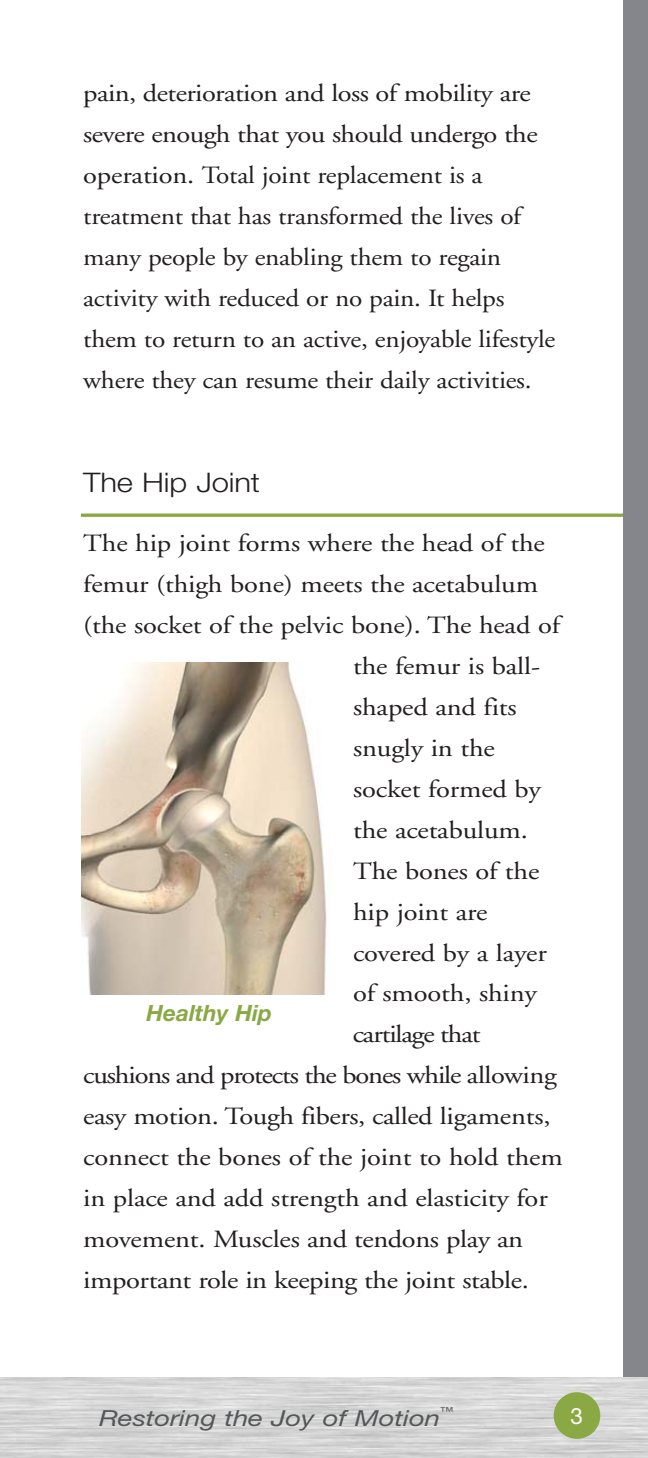
<style>
.page{position:relative;width:648px;height:1458px;background:#fff}
.page>*{position:absolute;margin:0;border:0;box-sizing:border-box;transform-origin:0 0}
.t1{font:300 27px "Helvetica Neue";letter-spacing:-.005em;color:#231f20;scale:1.15 1}
.t2{font:24.75px/40.9px "Adobe Garamond";letter-spacing:-.01em;color:#231f20;scale:1.15 1}
.t3{font:24.75px "Adobe Garamond";letter-spacing:-.04em;color:#231f20;scale:1.15 1}
.t4{font:italic 700 22.5px "Helvetica Neue";color:#8aa944}
.t5{font:22.5px "Helvetica Neue";color:#fff}
.t6{font:italic 22.05px "Helvetica Neue";letter-spacing:-.005em;color:#545859;scale:1.25 1}
.t7{font:italic 11.03px "Helvetica Neue";color:#545859;scale:1.25 1}
</style>
<div class="page">
<hr style="left:81px;top:514px;width:549px;height:3px;background:#8aa944">
<div style="left:624px;top:0;width:24px;height:1458px;background:#84868c"></div>
<img style="left:0;top:1377px;width:648px;height:81px">
<div style="left:554px;top:1392px;width:46px;height:47px;background:#8aa944;border-radius:50%"></div>
<img style="left:81px;top:662px;width:246px;height:333px">
<p class="t2" style="left:83px;top:75px;width:412px">pain, deterioration and loss of mobility are severe enough that you should undergo the operation. Total joint replacement is a treatment that has transformed the lives of many people by enabling them to regain activity with reduced or no pain. It helps them to return to an active, enjoyable lifestyle where they can resume their daily activities.</p>
<p class="t1" style="left:83px;top:473px;width:155px">The Hip Joint</p>
<p class="t2" style="left:83px;top:525px;width:403px">The hip joint forms where the head of the</p>
<p class="t2" style="left:83px;top:566px;width:397px">femur (thigh bone) meets the acetabulum</p>
<p class="t2" style="left:83px;top:607px;width:416px">(the socket of the pelvic bone). The head of</p>
<p class="t2" style="left:353px;top:648px;width:164px">the femur is ball-</p>
<p class="t2" style="left:353px;top:689px;width:144px">shaped and fits</p>
<p class="t2" style="left:353px;top:730px;width:125px">snugly in the</p>
<p class="t2" style="left:353px;top:771px;width:165px">socket formed by</p>
<p class="t2" style="left:353px;top:812px;width:153px">the acetabulum.</p>
<p class="t2" style="left:353px;top:853px;width:163px">The bones of the</p>
<p class="t2" style="left:353px;top:894px;width:118px">hip joint are</p>
<p class="t2" style="left:353px;top:934px;width:170px">covered by a layer</p>
<p class="t2" style="left:353px;top:975px;width:161px">of smooth, shiny</p>
<p class="t3" style="left:353px;top:1025px;width:113px">cartilage that</p>
<p class="t3" style="left:83px;top:1066px;width:413px">cushions and protects the bones while allowing</p>
<p class="t2" style="left:83px;top:1098px;width:408px">easy motion. Tough fibers, called ligaments,</p>
<p class="t2" style="left:83px;top:1139px;width:418px">connect the bones of the joint to hold them</p>
<p class="t2" style="left:83px;top:1180px;width:405px">in place and add strength and elasticity for</p>
<p class="t2" style="left:83px;top:1221px;width:384px">movement. Muscles and tendons play an</p>
<p class="t2" style="left:83px;top:1262px;width:389px">important role in keeping the joint stable.</p>
<p class="t4" style="left:147px;top:1005px;width:127px">Healthy Hip</p>
<p class="t7" style="left:440px;top:1407px;width:12px">™</p>
<p class="t6" style="left:99px;top:1410px;width:274px">Restoring the Joy of Motion</p>
<p class="t5" style="left:570px;top:1407px;width:14px">3</p>
</div>
